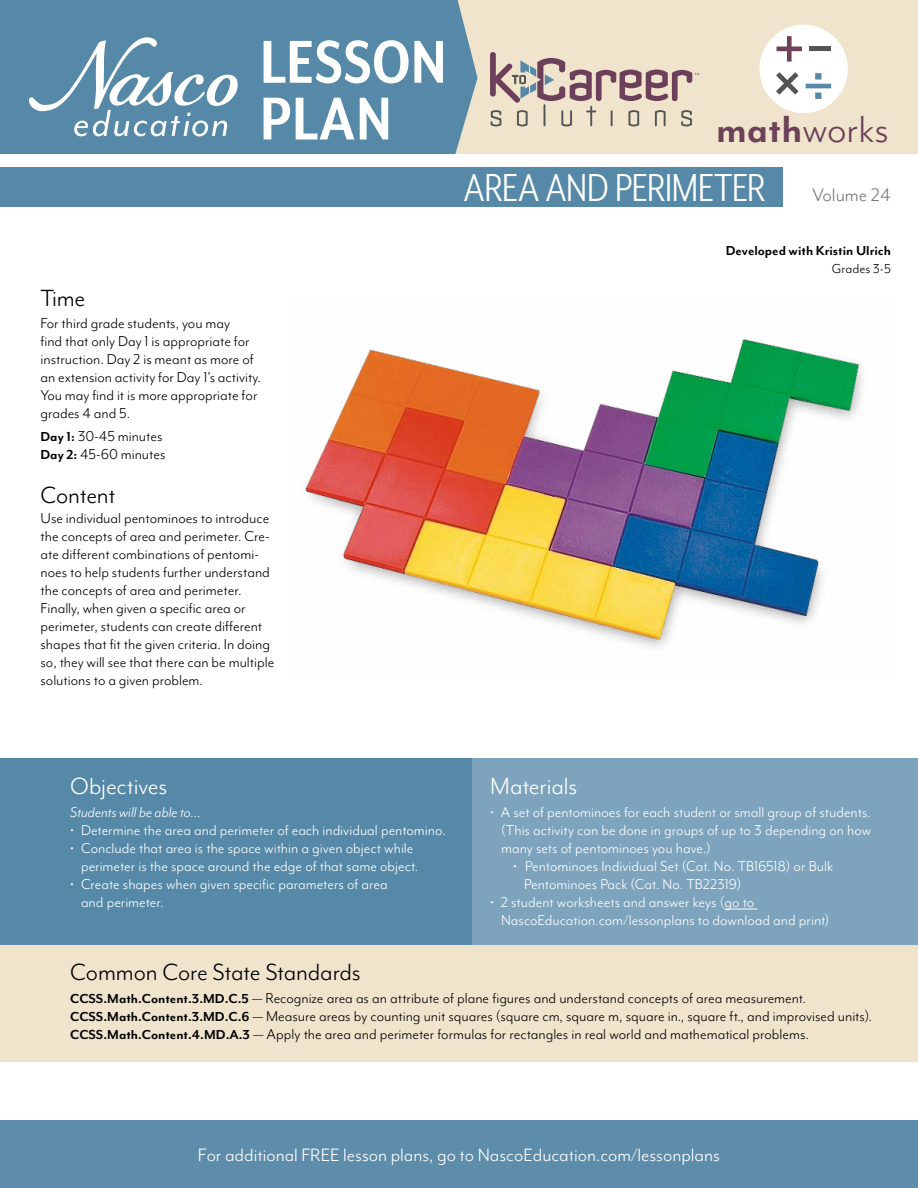
<style>
.page{position:relative;width:918px;height:1188px;background:#fff}
.page>*{position:absolute;margin:0;border:0;box-sizing:border-box;transform-origin:0 0}
.t1{font:700 69.75px/56.7px "Mr Eaves XL Mod Nar OT";letter-spacing:.01em;color:#fff}
.t2{font:45px "Mr Eaves XL Mod Nar OT";letter-spacing:-.005em;color:#fff}
.t3{font:43.5px "Mr Eaves Mod OT";color:#6c4159}
.t4{font:27px "Mr Eaves Mod OT";letter-spacing:-.01em;color:#000}
.t5{font:27px "Mr Eaves Mod OT";letter-spacing:-.005em;color:#fff}
.t6{font:20.55px "Mr Eaves Mod OT";color:#fff}
.t7{font:16.5px/18px "Mr Eaves Mod OT";color:#000}
.t8{font:16.5px/18px "Mr Eaves Mod OT";color:#fff}
.t9{font:italic 16.5px "Mr Eaves Mod OT";letter-spacing:.005em;color:#fff}
.t10{font:700 15px "Mr Eaves Mod OT";color:#000}
.t11{font:15px "Mr Eaves Mod OT";color:#000}
.s1{font-weight:700;font-size:15px}
.s2{font-weight:700}
.s3{font-family:"Mr Eaves Mod OT";font-size:21px;color:#787878}
</style>
<div class="page">
<img style="left:305px;top:339px;width:558px;height:309px">
<div style="left:0;top:0;width:918px;height:156px;background:#f0e4cc"></div>
<div style="left:0;top:0;width:478px;height:154px;background:#5689a7"></div>
<svg style="left:28px;top:37px;width:212px;height:99px"></svg>
<svg style="left:490px;top:52px;width:209px;height:74px"></svg>
<div style="left:0;top:154px;width:918px;height:11px;background:#fff"></div>
<div style="left:759px;top:25px;width:89px;height:88px;background:#fff;border-radius:50%"></div>
<svg style="left:776px;top:72px;width:23px;height:23px"></svg>
<svg style="left:806px;top:73px;width:25px;height:26px"></svg>
<svg style="left:777px;top:36px;width:25px;height:26px"></svg>
<hr style="left:810px;top:47px;width:21px;height:4px;background:#545454">
<div style="left:0;top:168px;width:783px;height:39px;background:#5689a7"></div>
<div style="left:0;top:1120px;width:918px;height:68px;background:#5d8daa"></div>
<div style="left:0;top:944px;width:918px;height:118px;background:#f0e4cc"></div>
<div style="left:0;top:758px;width:472px;height:187px;background:#5689a7"></div>
<div style="left:472px;top:758px;width:446px;height:187px;background:#7da3bd"></div>
<hr style="left:725px;top:909px;width:33px;height:1px;background:#fff">
<h3 class="t4" style="left:40px;top:283px;width:46px">Time</h3>
<h1 class="t1" style="left:260px;top:33px;width:188px">LESSON<br>PLAN</h1>
<p class="t7" style="left:40px;top:314px;width:222px">For third grade students, you may<br>find that only Day 1 is appropriate for instruction. Day 2 is meant as more of an extension activity for Day 1’s activity.<br>You may find it is more appropriate for grades 4 and 5.</p>
<p class="t7" style="left:40px;top:427px;width:127px"><span class="s1">Day 1:</span> 30-45 minutes<br><span class="s1">Day 2:</span> 45-60 minutes</p>
<h3 class="t4" style="left:40px;top:481px;width:76px">Content</h3>
<p class="t7" style="left:40px;top:510px;width:235px">Use individual pentominoes to introduce the concepts of area and perimeter. Cre&shy;ate different combinations of pentomi&shy;noes to help students further understand the concepts of area and perimeter.<br>Finally, when given a specific area or perimeter, students can create different shapes that fit the given criteria. In doing so, they will see that there can be multiple solutions to a given problem.</p>
<h3 class="t3" style="left:716px;top:106px;width:174px"><span class="s2">math</span>works</h3>
<h2 class="t2" style="left:464px;top:165px;width:429px">AREA AND PERIMETER <span class="s3">Volume 24</span></h2>
<p class="t10" style="left:726px;top:242px;width:167px">Developed with Kristin Ulrich</p>
<p class="t11" style="left:832px;top:260px;width:61px">Grades 3-5</p>
<h3 class="t5" style="left:70px;top:771px;width:99px">Objectives</h3>
<h3 class="t5" style="left:490px;top:771px;width:88px">Materials</h3>
<p class="t9" style="left:70px;top:804px;width:132px">Students will be able to…</p>
<p class="t8" style="left:70px;top:822px;width:377px">• Determine the area and perimeter of each individual pentomino.</p>
<p class="t8" style="left:70px;top:840px;width:350px;text-align:right">• Conclude that area is the space within a given object while perimeter is the space around the edge of that same object.</p>
<p class="t8" style="left:81px;top:876px;width:308px;text-indent:-11px">• Create shapes when given specific parameters of area and perimeter.</p>
<h3 class="t4" style="left:70px;top:957px;width:292px">Common Core State Standards</h3>
<p class="t8" style="left:501px;top:804px;width:372px;text-align:justify;text-indent:-11px">• A set of pentominoes for each student or small group of students. (This activity can be done in groups of up to 3 depending on how many sets of pentominoes you have.)</p>
<p class="t8" style="left:524px;top:858px;width:311px;text-indent:-11px">• Pentominoes Individual Set (Cat. No. TB16518) or Bulk<br>Pentominoes Pack (Cat. No. TB22319)</p>
<p class="t8" style="left:501px;top:894px;width:330px;text-indent:-11px">• 2 student worksheets and answer keys (go to<br>NascoEducation.com/lessonplans to download and print)</p>
<p class="t7" style="left:70px;top:990px;width:803px"><span class="s1">CCSS.Math.Content.3.MD.C.5</span> — Recognize area as an attribute of plane figures and understand concepts of area measurement.<br><span class="s1">CCSS.Math.Content.3.MD.C.6</span> — Measure areas by counting unit squares (square cm, square m, square in., square ft., and improvised units).<br><span class="s1">CCSS.Math.Content.4.MD.A.3</span> — Apply the area and perimeter formulas for rectangles in real world and mathematical problems.</p>
<p class="t6" style="left:198px;top:1144px;width:524px">For additional FREE lesson plans, go to NascoEducation.com/lessonplans</p>
</div>
